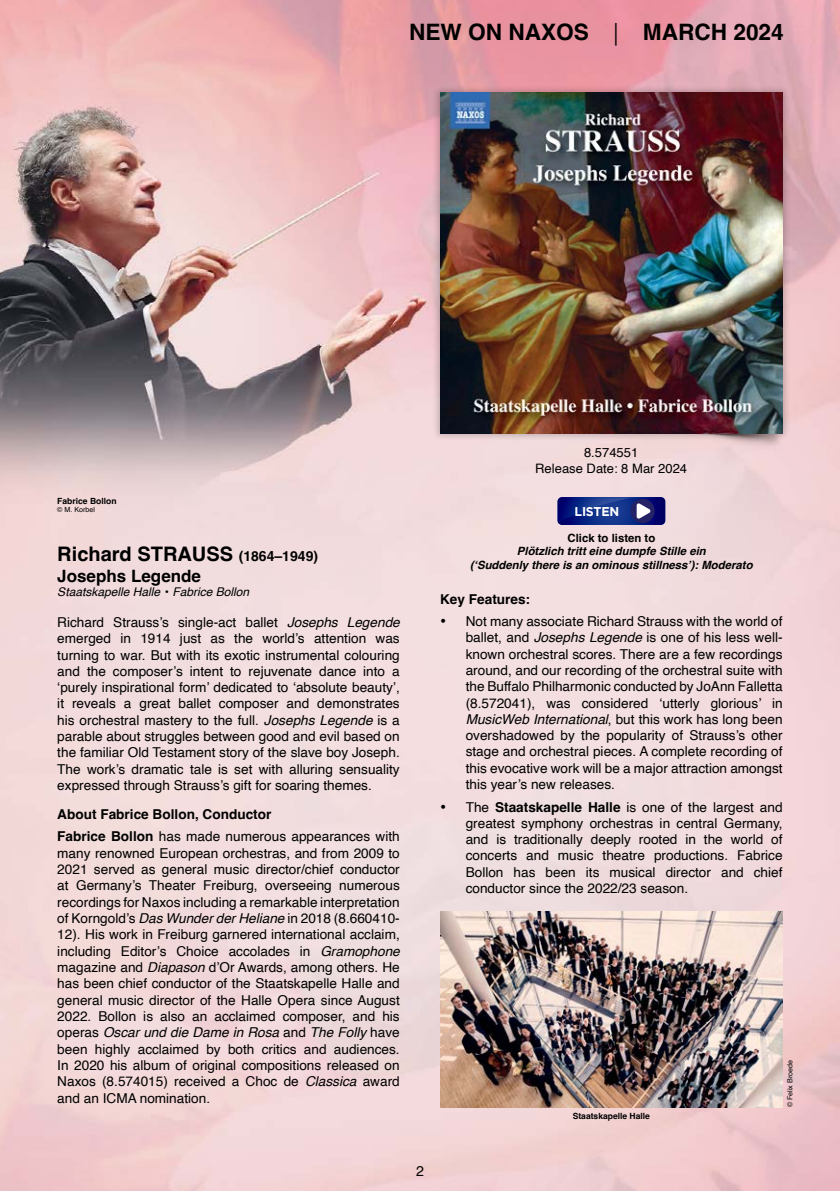
<style>
.page{position:relative;width:840px;height:1191px;background:#fff}
.page>*{position:absolute;margin:0;border:0;box-sizing:border-box;transform-origin:0 0}
.t1{font:700 22.6px "Helvetica";color:#000}
.t2{font:700 20px "Helvetica";color:#000}
.t3{font:700 17px "Helvetica";color:#000}
.t4{font:14.2px "Helvetica";color:#000}
.t5{font:13.6px/16.4px "Helvetica";color:#000;text-align:justify}
.t6{font:700 13.6px/22.4px "Helvetica";color:#000}
.t7{font:13px/15.6px "Helvetica";color:#000;text-align:center}
.t8{font:700 12.8px "Gotham";letter-spacing:-.02em;color:#fff}
.t9{font:italic 12px "Helvetica";color:#000}
.t10{font:italic 700 11.4px/13.6px "Helvetica";color:#000;text-align:center}
.t11{font:700 11.4px "Helvetica";color:#000}
.t12{font:700 8.6px "Helvetica";color:#000}
.t13{font:7px "Helvetica";color:#000}
.s1{font-weight:300}
.s2{font-size:14px}
.s3{font-style:normal}
.s4{font-style:italic}
.s5{font-weight:400}
.s6{font-weight:700}
</style>
<div class="page">
<img style="left:0;top:0;width:839px;height:1191px">
<svg style="left:557px;top:497px;width:108px;height:28px"></svg>
<img style="left:614px;top:441px;width:167px;height:12px">
<div style="left:431px;top:84px;width:358px;height:357px;background:#000;opacity:.2"></div>
<img style="left:440px;top:93px;width:341px;height:340px">
<img style="left:440px;top:912px;width:342px;height:195px">
<h1 class="t1" style="left:409px;top:18px;width:376px">NEW ON NAXOS <span class="s1">|</span> MARCH 2024</h1>
<p class="t12" style="left:57px;top:495px;width:61px">Fabrice Bollon</p>
<p class="t13" style="left:57px;top:504px;width:39px">© M. Korbel</p>
<h2 class="t2" style="left:57px;top:542px;width:262px">Richard STRAUSS <span class="s2">(1864–1949)</span></h2>
<p class="t3" style="left:57px;top:565px;width:145px">Josephs Legende</p>
<p class="t9" style="left:57px;top:582px;width:193px">Staatskapelle Halle <span class="s3">•</span> Fabrice Bollon</p>
<p class="t5" style="left:57px;top:614px;width:344px">Richard Strauss’s single-act ballet <span class="s4">Josephs Legende </span>emerged in 1914 just as the world’s attention was turning to war. But with its exotic instrumental colouring and the composer’s intent to rejuvenate dance into a ‘purely inspirational form’ dedicated to ‘absolute beauty’, it reveals a great ballet composer and demonstrates his orchestral mastery to the full. <span class="s4">Josephs Legende</span> is a parable about struggles between good and evil based on the familiar Old Testament story of the slave boy Joseph.<br>The work’s dramatic tale is set with alluring sensuality expressed through Strauss’s gift for soaring themes.</p>
<p class="t6" style="left:57px;top:804px;width:344px">About Fabrice Bollon, Conductor<br>Fabrice Bollon <span class="s5">has made numerous appearances with</span></p>
<p class="t5" style="left:57px;top:845px;width:344px">many renowned European orchestras, and from 2009 to 2021 served as general music director/chief conductor at Germany’s Theater Freiburg, overseeing numerous recordings for Naxos including a remarkable interpretation of Korngold’s <span class="s4">Das Wunder der Heliane</span> in 2018 (8.660410- 12). His work in Freiburg garnered international acclaim, including Editor’s Choice accolades in <span class="s4">Gramophone </span>magazine and <span class="s4">Diapason</span> d’Or Awards, among others. He has been chief conductor of the Staatskapelle Halle and general music director of the Halle Opera since August 2022. Bollon is also an acclaimed composer, and his operas <span class="s4">Oscar und die Dame in Rosa</span> and <span class="s4">The Folly</span> have been highly acclaimed by both critics and audiences.<br>In 2020 his album of original compositions released on Naxos (8.574015) received a Choc de <span class="s4">Classica</span> award and an ICMA nomination.</p>
<p class="t7" style="left:535px;top:445px;width:153px">8.574551<br>Release Date: 8 Mar 2024</p>
<p class="t8" style="left:574px;top:504px;width:46px">LISTEN</p>
<p class="t11" style="left:567px;top:530px;width:89px">Click to listen to</p>
<p class="t10" style="left:470px;top:545px;width:284px">Plötzlich tritt eine dumpfe Stille ein<br>(‘Suddenly there is an ominous stillness’): Moderato</p>
<p class="t6" style="left:440px;top:589px;width:91px">Key Features:</p>
<p class="t5" style="left:465px;top:613px;width:318px;text-indent:-26px">• Not many associate Richard Strauss with the world of ballet, and <span class="s4">Josephs Legende</span> is one of his less well&shy;known orchestral scores. There are a few recordings around, and our recording of the orchestral suite with the Buffalo Philharmonic conducted by JoAnn Falletta (8.572041), was considered ‘utterly glorious’ in <span class="s4">MusicWeb International</span>, but this work has long been overshadowed by the popularity of Strauss’s other stage and orchestral pieces. A complete recording of this evocative work will be a major attraction amongst this year’s new releases.</p>
<p class="t5" style="left:465px;top:799px;width:318px;text-indent:-26px">• The <span class="s6">Staatskapelle Halle</span> is one of the largest and greatest symphony orchestras in central Germany, and is traditionally deeply rooted in the world of concerts and music theatre productions. Fabrice Bollon has been its musical director and chief conductor since the 2022/23 season.</p>
<p class="t12" style="left:572px;top:1111px;width:79px">Staatskapelle Halle</p>
<p class="t13" style="left:784px;top:1107px;width:49px;rotate:-90deg">© Felix Broede</p>
<p class="t4" style="left:416px;top:1160px;width:9px">2</p>
</div>
